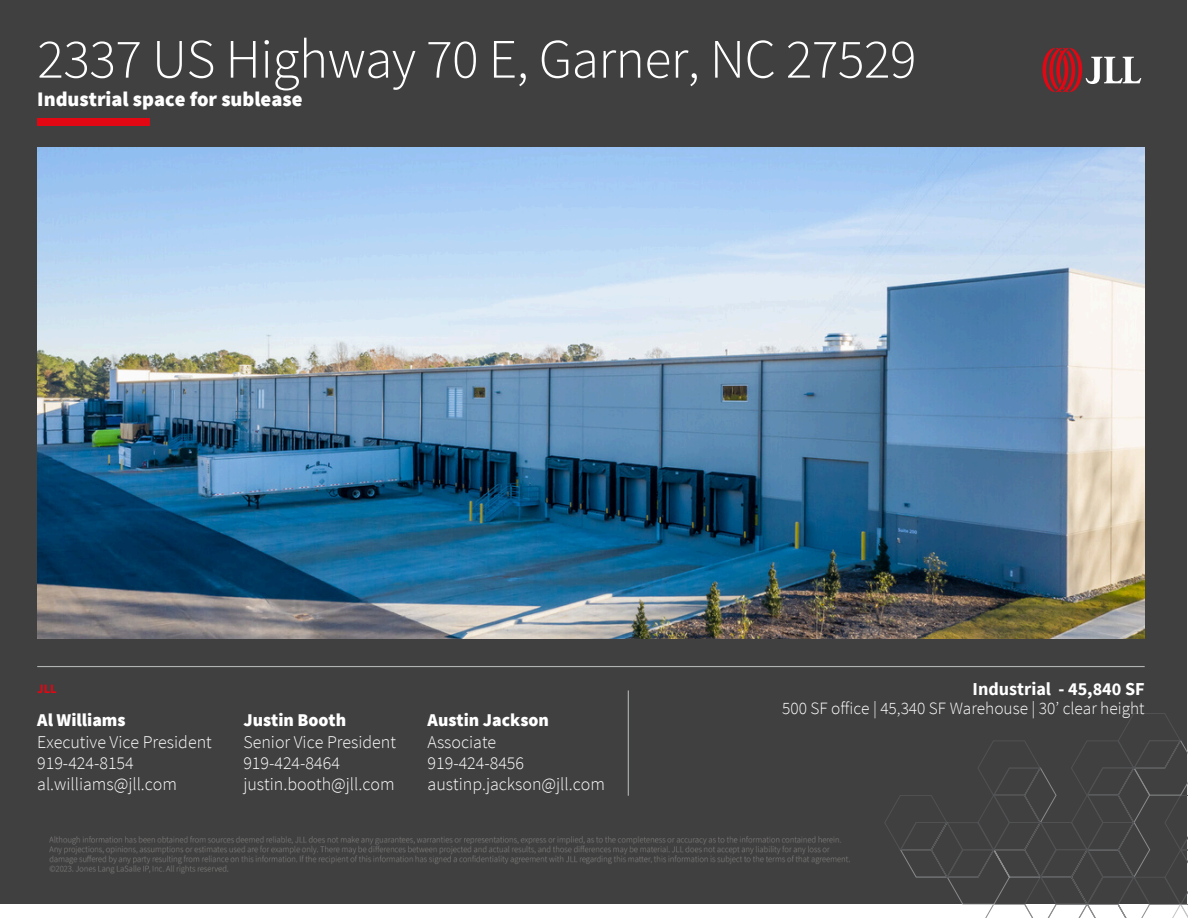
<style>
.page{position:relative;width:1188px;height:918px;background:#fff}
.page>*{position:absolute;margin:0;border:0;box-sizing:border-box;transform-origin:0 0}
.t1{font:300 55.65px "Source Sans Pro";letter-spacing:-.01em;color:#fff}
.t2{font:900 20.55px "Source Sans Pro";color:#fff}
.t3{font:700 18.15px "Source Sans Pro";color:#fff}
.t4{font:300 17.85px/21.3px "Source Sans Pro";color:#fff}
.t5{font:300 17.25px "Source Sans Pro";color:#fff}
.t6{font:700 12.75px "Source Sans Pro";color:#e30613}
.s1{font-weight:900}
</style>
<div class="page">
<div style="left:0;top:0;width:1186px;height:904px;background:#404040"></div>
<svg style="left:884px;top:713px;width:304px;height:205px"></svg>
<hr style="left:1087px;top:904px;width:31px;height:1px;background:#58595b">
<svg style="left:1042px;top:48px;width:99px;height:44px"></svg>
<hr style="left:37px;top:666px;width:1108px;height:1px;background:#b1b2b4">
<div style="left:37px;top:118px;width:113px;height:8px;background:#e30613"></div>
<img style="left:37px;top:147px;width:1107px;height:492px">
<hr style="left:628px;top:690px;width:1px;height:106px;background:#b1b2b4">
<img style="left:49px;top:836px;width:801px;height:38px">
<h3 class="t1" style="left:37px;top:23px;width:881px">2337 US Highway 70 E, Garner, NC 27529</h3>
<h4 class="t2" style="left:37px;top:86px;width:267px">Industrial space for sublease</h4>
<h4 class="t6" style="left:37px;top:681px;width:21px">JLL</h4>
<p class="t4" style="left:37px;top:709px;width:176px"><span class="s1">Al Williams<br></span>Executive Vice President<br>919-424-8154 al.williams@jll.com</p>
<p class="t4" style="left:243px;top:709px;width:154px"><span class="s1">Justin Booth<br></span>Senior Vice President<br>919-424-8464 justin.booth@jll.com</p>
<p class="t4" style="left:428px;top:709px;width:179px"><span class="s1">Austin Jackson<br></span>Associate<br>919-424-8456 austinp.jackson@jll.com</p>
<h4 class="t3" style="left:973px;top:677px;width:174px">Industrial - 45,840 SF</h4>
<h4 class="t5" style="left:782px;top:697px;width:364px">500 SF office | 45,340 SF Warehouse | 30’ clear height</h4>
</div>
